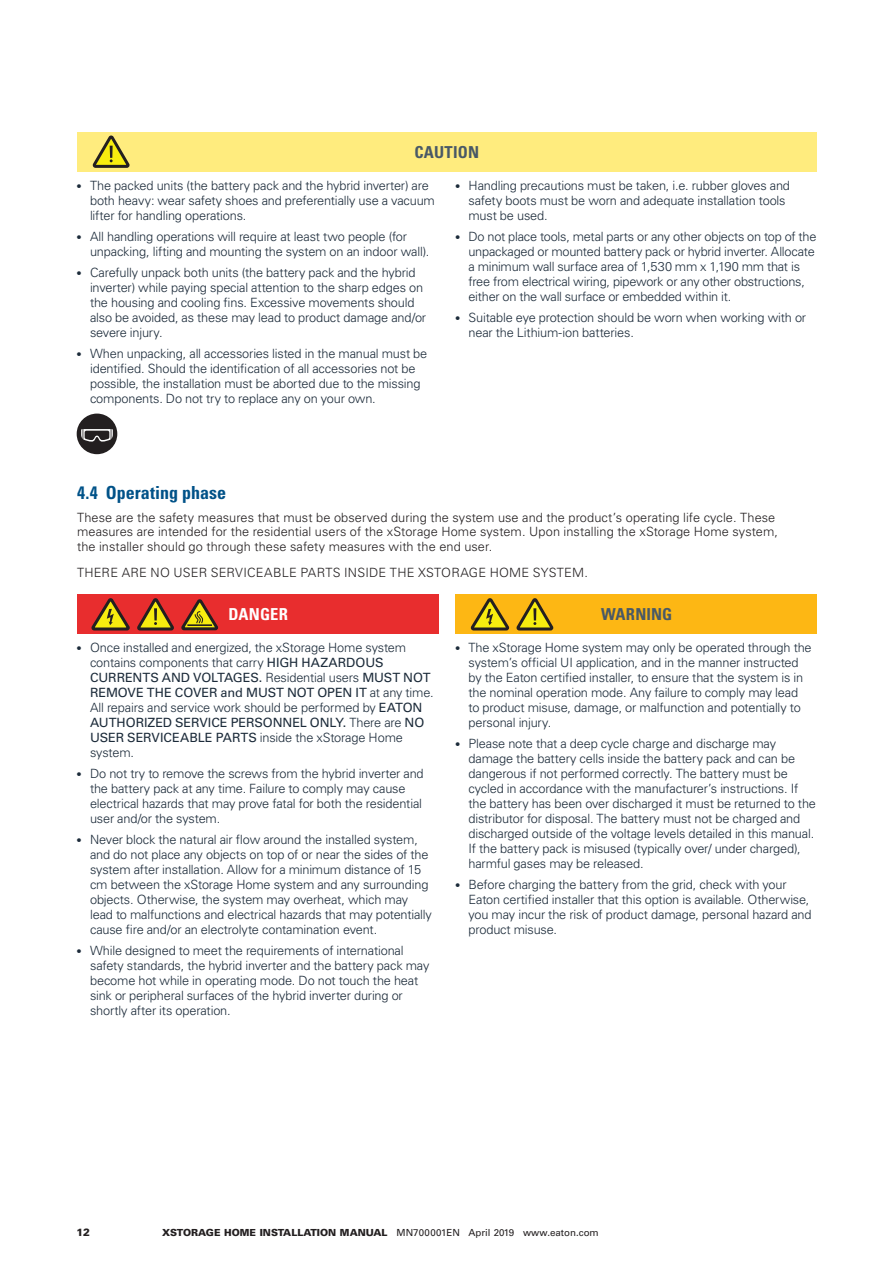
<style>
.page{position:relative;width:893px;height:1263px;background:#fff}
.page>*{position:absolute;margin:0;border:0;box-sizing:border-box;transform-origin:0 0}
.t1{font:700 condensed 18px "Univers LT Std";color:#005288}
.t2{font:700 condensed 16.5px "Univers LT Std";letter-spacing:.01em;color:#495966}
.t3{font:700 condensed 16.5px "Univers LT Std";letter-spacing:.005em;color:#fff}
.t4{font:300 12.75px/15px "Univers LT Std";letter-spacing:-.015em;color:#1c2b3a}
.t5{font:300 12.75px/14.2px "Univers LT Std";letter-spacing:.005em;color:#231f20}
.t6{font:900 10.5px "Univers LT Std";color:#231f20}
.t7{font:9.75px "Univers LT Std";color:#231f20}
.s1{font-family:"EATON Univers";font-size:10.5px}
.s2{font-weight:400}
.s3{font-weight:900}
</style>
<div class="page">
<div style="left:77px;top:132px;width:739px;height:39px;background:#ffec7e"></div>
<svg style="left:91px;top:135px;width:40px;height:37px"></svg>
<div style="left:77px;top:414px;width:40px;height:40px;background:#231f20;border-radius:50%"></div>
<svg style="left:81px;top:429px;width:32px;height:13px"></svg>
<div style="left:456px;top:595px;width:361px;height:39px;background:#fdb714"></div>
<svg style="left:470px;top:598px;width:84px;height:33px"></svg>
<div style="left:77px;top:595px;width:361px;height:39px;background:#e82d2e"></div>
<svg style="left:91px;top:598px;width:128px;height:33px"></svg>
<hr style="left:187px;top:624px;width:25px;height:2px;background:#231f20">
<p class="t2" style="left:414px;top:142px;width:66px">CAUTION</p>
<p class="t4" style="left:90px;top:178px;width:346px;text-indent:-14px"><span class="s1">•</span> The packed units (the battery pack and the hybrid inverter) are both heavy: wear safety shoes and preferentially use a vacuum lifter for handling operations.</p>
<p class="t4" style="left:90px;top:229px;width:341px;text-indent:-14px"><span class="s1">•</span> All handling operations will require at least two people (for unpacking, lifting and mounting the system on an indoor wall).</p>
<p class="t4" style="left:90px;top:265px;width:338px;text-indent:-14px"><span class="s1">•</span> Carefully unpack both units (the battery pack and the hybrid inverter) while paying special attention to the sharp edges on the housing and cooling fins. Excessive movements should also be avoided, as these may lead to product damage and/or severe injury.</p>
<p class="t4" style="left:90px;top:346px;width:339px;text-indent:-14px"><span class="s1">•</span> When unpacking, all accessories listed in the manual must be identified. Should the identification of all accessories not be possible, the installation must be aborted due to the missing components. Do not try to replace any on your own.</p>
<p class="t4" style="left:468px;top:178px;width:323px;text-indent:-14px"><span class="s1">•</span> Handling precautions must be taken, i.e. rubber gloves and safety boots must be worn and adequate installation tools must be used.</p>
<p class="t4" style="left:468px;top:229px;width:349px;text-indent:-14px"><span class="s1">•</span> Do not place tools, metal parts or any other objects on top of the unpackaged or mounted battery pack or hybrid inverter. Allocate a minimum wall surface area of 1,530 mm x 1,190 mm that is free from electrical wiring, pipework or any other obstructions, either on the wall surface or embedded within it.</p>
<p class="t4" style="left:468px;top:310px;width:339px;text-indent:-14px"><span class="s1">•</span> Suitable eye protection should be worn when working with or near the Lithium-ion batteries.</p>
<h1 class="t1" style="left:77px;top:481px;width:151px">4.4 Operating phase</h1>
<p class="t5" style="left:77px;top:510px;width:703px">These are the safety measures that must be observed during the system use and the product’s operating life cycle. These measures are intended for the residential users of the xStorage Home system. Upon installing the xStorage Home system, the installer should go through these safety measures with the end user.</p>
<p class="t5" style="left:77px;top:566px;width:512px">THERE ARE NO USER SERVICEABLE PARTS INSIDE THE XSTORAGE HOME SYSTEM.</p>
<p class="t3" style="left:228px;top:604px;width:61px">DANGER</p>
<p class="t4" style="left:90px;top:640px;width:345px;text-indent:-14px"><span class="s1">•</span> Once installed and energized, the xStorage Home system contains components that carry <span class="s2">HIGH HAZARDOUS CURRENTS AND VOLTAGES.</span> Residential users <span class="s2">MUST NOT REMOVE THE COVER and MUST NOT OPEN IT</span> at any time.<br>All repairs and service work should be performed by <span class="s2">EATON AUTHORIZED SERVICE PERSONNEL ONLY.</span> There are <span class="s2">NO USER SERVICEABLE PARTS</span> inside the xStorage Home system.</p>
<p class="t4" style="left:90px;top:766px;width:335px;text-indent:-14px"><span class="s1">•</span> Do not try to remove the screws from the hybrid inverter and the battery pack at any time. Failure to comply may cause electrical hazards that may prove fatal for both the residential user and/or the system.</p>
<p class="t4" style="left:90px;top:832px;width:343px;text-indent:-14px"><span class="s1">•</span> Never block the natural air flow around the installed system, and do not place any objects on top of or near the sides of the system after installation. Allow for a minimum distance of 15 cm between the xStorage Home system and any surrounding objects. Otherwise, the system may overheat, which may lead to malfunctions and electrical hazards that may potentially cause fire and/or an electrolyte contamination event.</p>
<p class="t4" style="left:90px;top:943px;width:341px;text-indent:-14px"><span class="s1">•</span> While designed to meet the requirements of international safety standards, the hybrid inverter and the battery pack may become hot while in operating mode. Do not touch the heat sink or peripheral surfaces of the hybrid inverter during or shortly after its operation.</p>
<p class="t2" style="left:601px;top:604px;width:73px">WARNING</p>
<p class="t4" style="left:468px;top:640px;width:345px;text-indent:-14px"><span class="s1">•</span> The xStorage Home system may only be operated through the system’s official UI application, and in the manner instructed by the Eaton certified installer, to ensure that the system is in the nominal operation mode. Any failure to comply may lead to product misuse, damage, or malfunction and potentially to personal injury.</p>
<p class="t4" style="left:468px;top:736px;width:349px;text-indent:-14px"><span class="s1">•</span> Please note that a deep cycle charge and discharge may damage the battery cells inside the battery pack and can be dangerous if not performed correctly. The battery must be cycled in accordance with the manufacturer’s instructions. If the battery has been over discharged it must be returned to the distributor for disposal. The battery must not be charged and discharged outside of the voltage levels detailed in this manual.<br>If the battery pack is misused (typically over/ under charged), harmful gases may be released.</p>
<p class="t4" style="left:468px;top:877px;width:345px;text-indent:-14px"><span class="s1">•</span> Before charging the battery from the grid, check with your Eaton certified installer that this option is available. Otherwise, you may incur the risk of product damage, personal hazard and product misuse.</p>
<p class="t6" style="left:77px;top:1225px;width:15px">12</p>
<p class="t7" style="left:162px;top:1227px;width:438px"><span class="s3">XSTORAGE HOME INSTALLATION MANUAL</span> MN700001EN April 2019 www.eaton.com</p>
</div>
